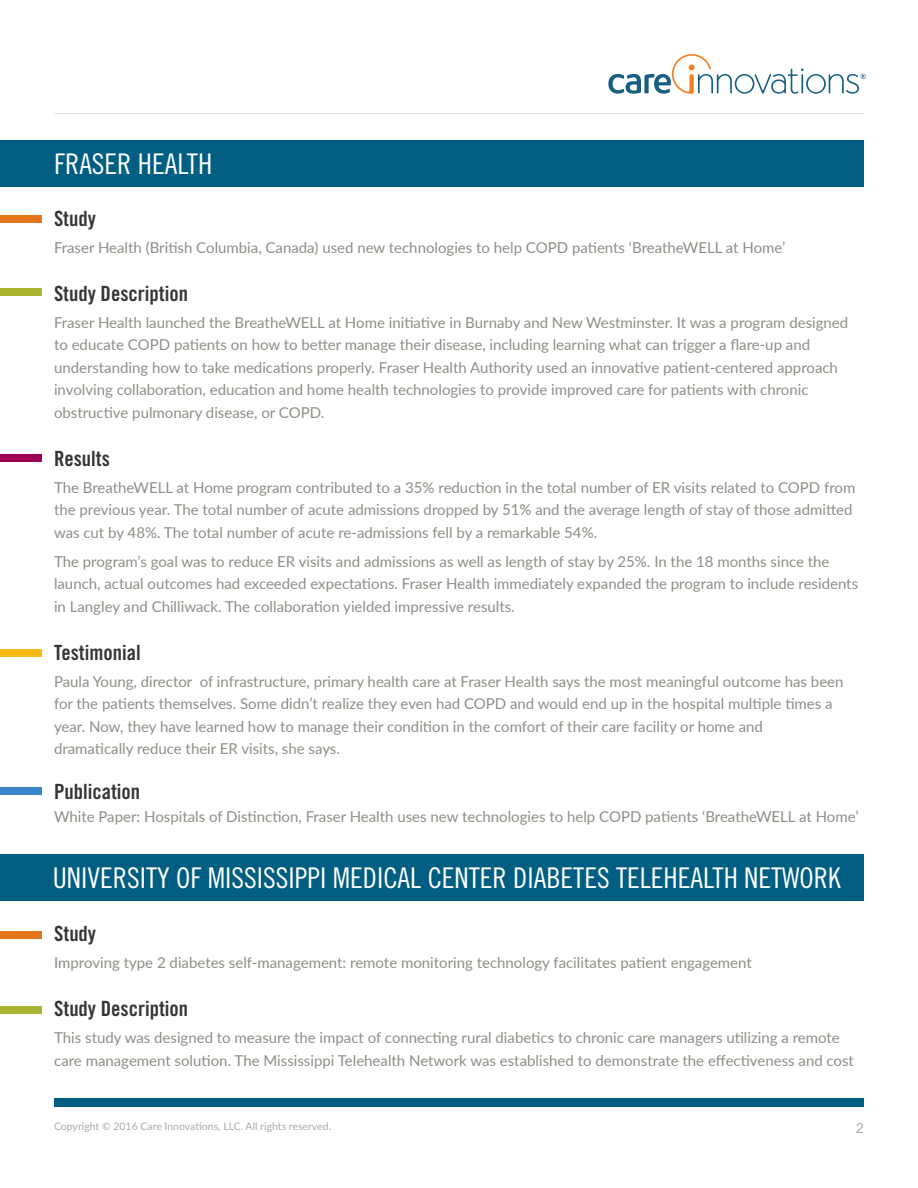
<style>
.page{position:relative;width:918px;height:1188px;background:#fff}
.page>*{position:absolute;margin:0;border:0;box-sizing:border-box;transform-origin:0 0}
.t1{font:28.5px "Trade Gothic LT Std Cn 18";color:#fff}
.t2{font:21px "Trade Gothic LT Std Bd Cn 20";color:#353535}
.t3{font:15px/22.5px "Lato";color:#8d8f86}
.t4{font:13.5px "Trade Gothic LT Std";color:#9a9a9a}
.t5{font:10.5px "Lato";color:#ababa4}
</style>
<div class="page">
<hr style="left:54px;top:113px;width:810px;height:1px;background:#e5e4e3">
<svg style="left:608px;top:54px;width:258px;height:40px"></svg>
<div style="left:54px;top:1098px;width:810px;height:9px;background:#005e82"></div>
<div style="left:0;top:140px;width:864px;height:46px;background:#005e82"></div>
<div style="left:0;top:215px;width:42px;height:8px;background:#e3761d"></div>
<div style="left:0;top:454px;width:42px;height:8px;background:#9d0151"></div>
<div style="left:0;top:288px;width:42px;height:8px;background:#a9b632"></div>
<div style="left:0;top:787px;width:42px;height:8px;background:#3886c5"></div>
<div style="left:0;top:931px;width:42px;height:8px;background:#e3761d"></div>
<div style="left:0;top:1006px;width:42px;height:8px;background:#a9b632"></div>
<div style="left:0;top:855px;width:864px;height:46px;background:#005e82"></div>
<div style="left:0;top:649px;width:42px;height:8px;background:#fcb814"></div>
<h1 class="t1" style="left:54px;top:147px;width:160px">FRASER HEALTH</h1>
<h2 class="t2" style="left:54px;top:206px;width:43px">Study</h2>
<p class="t3" style="left:54px;top:236px;width:733px">Fraser Health (British Columbia, Canada) used new technologies to help COPD patients ‘BreatheWELL at Home’</p>
<h2 class="t2" style="left:54px;top:281px;width:136px">Study Description</h2>
<p class="t3" style="left:54px;top:310px;width:796px">Fraser Health launched the BreatheWELL at Home initiative in Burnaby and New Westminster. It was a program designed to educate COPD patients on how to better manage their disease, including learning what can trigger a flare-up and understanding how to take medications properly. Fraser Health Authority used an innovative patient-centered approach involving collaboration, education and home health technologies to provide improved care for patients with chronic obstructive pulmonary disease, or COPD.</p>
<h2 class="t2" style="left:54px;top:446px;width:57px">Results</h2>
<p class="t3" style="left:54px;top:475px;width:803px">The BreatheWELL at Home program contributed to a 35% reduction in the total number of ER visits related to COPD from the previous year. The total number of acute admissions dropped by 51% and the average length of stay of those admitted was cut by 48%. The total number of acute re-admissions fell by a remarkable 54%.</p>
<p class="t3" style="left:54px;top:550px;width:806px">The program’s goal was to reduce ER visits and admissions as well as length of stay by 25%. In the 18 months since the launch, actual outcomes had exceeded expectations. Fraser Health immediately expanded the program to include residents in Langley and Chilliwack. The collaboration yielded impressive results.</p>
<h2 class="t2" style="left:54px;top:640px;width:88px">Testimonial</h2>
<p class="t3" style="left:54px;top:669px;width:791px">Paula Young, director of infrastructure, primary health care at Fraser Health says the most meaningful outcome has been for the patients themselves. Some didn’t realize they even had COPD and would end up in the hospital multiple times a year. Now, they have learned how to manage their condition in the comfort of their care facility or home and dramatically reduce their ER visits, she says.</p>
<h2 class="t2" style="left:54px;top:779px;width:88px">Publication</h2>
<p class="t3" style="left:54px;top:804px;width:806px">White Paper: Hospitals of Distinction, Fraser Health uses new technologies to help COPD patients ‘BreatheWELL at Home’</p>
<h1 class="t1" style="left:53px;top:861px;width:790px">UNIVERSITY OF MISSISSIPPI MEDICAL CENTER DIABETES TELEHEALTH NETWORK</h1>
<h2 class="t2" style="left:54px;top:921px;width:43px">Study</h2>
<p class="t3" style="left:54px;top:951px;width:699px">Improving type 2 diabetes self-management: remote monitoring technology facilitates patient engagement</p>
<h2 class="t2" style="left:54px;top:996px;width:136px">Study Description</h2>
<p class="t3" style="left:54px;top:1026px;width:801px">This study was designed to measure the impact of connecting rural diabetics to chronic care managers utilizing a remote care management solution. The Mississippi Telehealth Network was established to demonstrate the effectiveness and cost</p>
<p class="t5" style="left:54px;top:1119px;width:279px">Copyright © 2016 Care Innovations, LLC. All rights reserved.</p>
<p class="t4" style="left:856px;top:1120px;width:10px">2</p>
</div>
